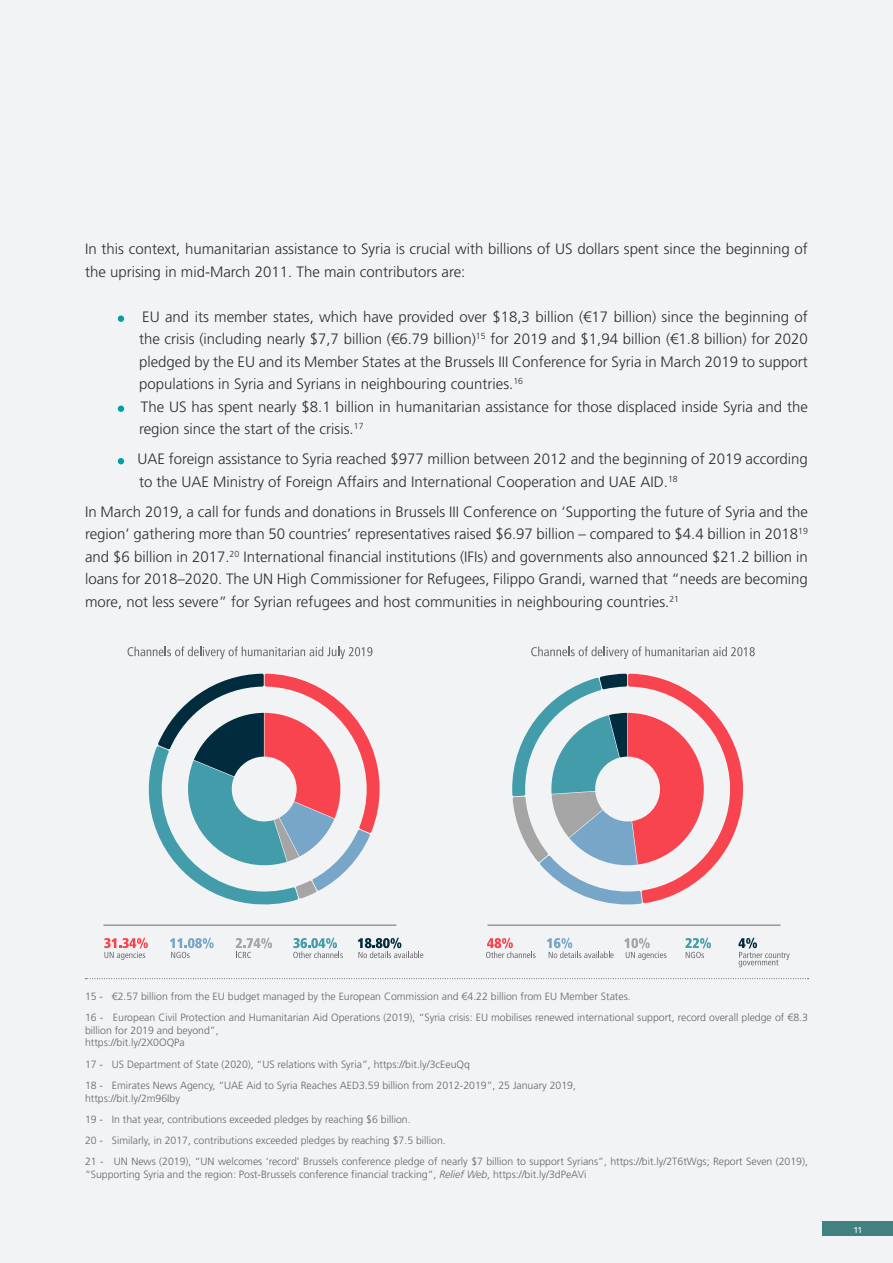
<style>
.page{position:relative;width:893px;height:1263px;background:#f2f3f4}
.page>*{position:absolute;margin:0;border:0;box-sizing:border-box;transform-origin:0 0}
.List_Paragraph{font:15px/22.5px "Frutiger LT 45 Lt";color:#282e2f}
.Normal__Web{font:15px/22.5px "Frutiger LT 45 Lt";color:#282e2f}
.t1{font:12.45px "Insan";color:#fff}
.t2{font:10.5px/12.6px "Frutiger LT 45 Lt";color:#636668}
.s1{font-family:"Frutiger LT 46 Lt It"}
</style>
<div class="page">
<div style="left:823px;top:1222px;width:70px;height:14px;background:#428182"></div>
<div style="left:118px;top:315px;width:6px;height:7px;background:#02a0a3;border-radius:50%"></div>
<div style="left:118px;top:405px;width:6px;height:7px;background:#02a0a3;border-radius:50%"></div>
<svg style="left:118px;top:458px;width:6px;height:6px"></svg>
<svg style="left:85px;top:978px;width:723px;height:1px"></svg>
<svg style="left:127px;top:646px;width:245px;height:13px"></svg>
<svg style="left:148px;top:674px;width:232px;height:231px"></svg>
<svg style="left:104px;top:938px;width:44px;height:22px"></svg>
<svg style="left:170px;top:938px;width:44px;height:20px"></svg>
<svg style="left:293px;top:938px;width:50px;height:20px"></svg>
<svg style="left:236px;top:938px;width:36px;height:20px"></svg>
<svg style="left:358px;top:938px;width:65px;height:20px"></svg>
<hr style="left:103px;top:924px;width:293px;height:2px;background:#6c6d70">
<svg style="left:531px;top:646px;width:224px;height:13px"></svg>
<svg style="left:512px;top:674px;width:231px;height:230px"></svg>
<svg style="left:685px;top:938px;width:26px;height:20px"></svg>
<svg style="left:486px;top:938px;width:50px;height:20px"></svg>
<svg style="left:547px;top:938px;width:67px;height:20px"></svg>
<svg style="left:624px;top:938px;width:42px;height:22px"></svg>
<svg style="left:738px;top:938px;width:52px;height:29px"></svg>
<hr style="left:487px;top:924px;width:294px;height:2px;background:#6c6d70">
<p class="List_Paragraph" style="left:85px;top:238px;width:724px">In this context, humanitarian assistance to Syria is crucial with billions of US dollars spent since the beginning of the uprising in mid-March 2011. The main contributors are:</p>
<p class="List_Paragraph" style="left:139px;top:306px;width:670px;text-align:justify">EU and its member states, which have provided over $18,3 billion (€17 billion) since the beginning of the crisis (including nearly $7,7 billion (€6.79 billion)<sup>15</sup> for 2019 and $1,94 billion (€1.8 billion) for 2020 pledged by the EU and its Member States at the Brussels III Conference for Syria in March 2019 to support populations in Syria and Syrians in neighbouring countries.<sup>16</sup></p>
<p class="List_Paragraph" style="left:139px;top:396px;width:670px">The US has spent nearly $8.1 billion in humanitarian assistance for those displaced inside Syria and the region since the start of the crisis.<sup>17</sup></p>
<p class="Normal__Web" style="left:137px;top:448px;width:672px">UAE foreign assistance to Syria reached $977 million between 2012 and the beginning of 2019 according to the UAE Ministry of Foreign Affairs and International Cooperation and UAE AID.<sup>18</sup></p>
<p class="List_Paragraph" style="left:85px;top:501px;width:724px;text-align:justify">In March 2019, a call for funds and donations in Brussels III Conference on ‘Supporting the future of Syria and the region’ gathering more than 50 countries’ representatives raised $6.97 billion – compared to $4.4 billion in 2018<sup>19 </sup>and $6 billion in 2017.<sup>20</sup> International financial institutions (IFIs) and governments also announced $21.2 billion in loans for 2018–2020. The UN High Commissioner for Refugees, Filippo Grandi, warned that “needs are becoming more, not less severe” for Syrian refugees and host communities in neighbouring countries.<sup>21</sup></p>
<p class="t2" style="left:85px;top:990px;width:547px">15 - €2.57 billion from the EU budget managed by the European Commission and €4.22 billion from EU Member States.</p>
<p class="t2" style="left:85px;top:1011px;width:724px">16 - European Civil Protection and Humanitarian Aid Operations (2019), “Syria crisis: EU mobilises renewed international support, record overall pledge of €8.3 billion for 2019 and beyond”,</p>
<p class="t2" style="left:85px;top:1037px;width:101px">https://bit.ly/2X0OQPa</p>
<p class="t2" style="left:85px;top:1058px;width:386px">17 - US Department of State (2020), “US relations with Syria”, https://bit.ly/3cEeuQq</p>
<p class="t2" style="left:85px;top:1079px;width:492px">18 - Emirates News Agency, “UAE Aid to Syria Reaches AED3.59 billion from 2012-2019”, 25 January 2019,</p>
<p class="t2" style="left:85px;top:1092px;width:97px">https://bit.ly/2m96Iby</p>
<p class="t2" style="left:85px;top:1113px;width:327px">19 - In that year, contributions exceeded pledges by reaching $6 billion.</p>
<p class="t2" style="left:85px;top:1134px;width:362px">20 - Similarly, in 2017, contributions exceeded pledges by reaching $7.5 billion.</p>
<p class="t2" style="left:85px;top:1155px;width:724px">21 - UN News (2019), “UN welcomes ‘record’ Brussels conference pledge of nearly $7 billion to support Syrians”, https://bit.ly/2T6tWgs; Report Seven (2019), “Supporting Syria and the region: Post-Brussels conference financial tracking”, <span class="s1">Relief Web</span>, https://bit.ly/3dPeAVi</p>
<p class="t1" style="left:854px;top:1223px;width:9px">11</p>
</div>
